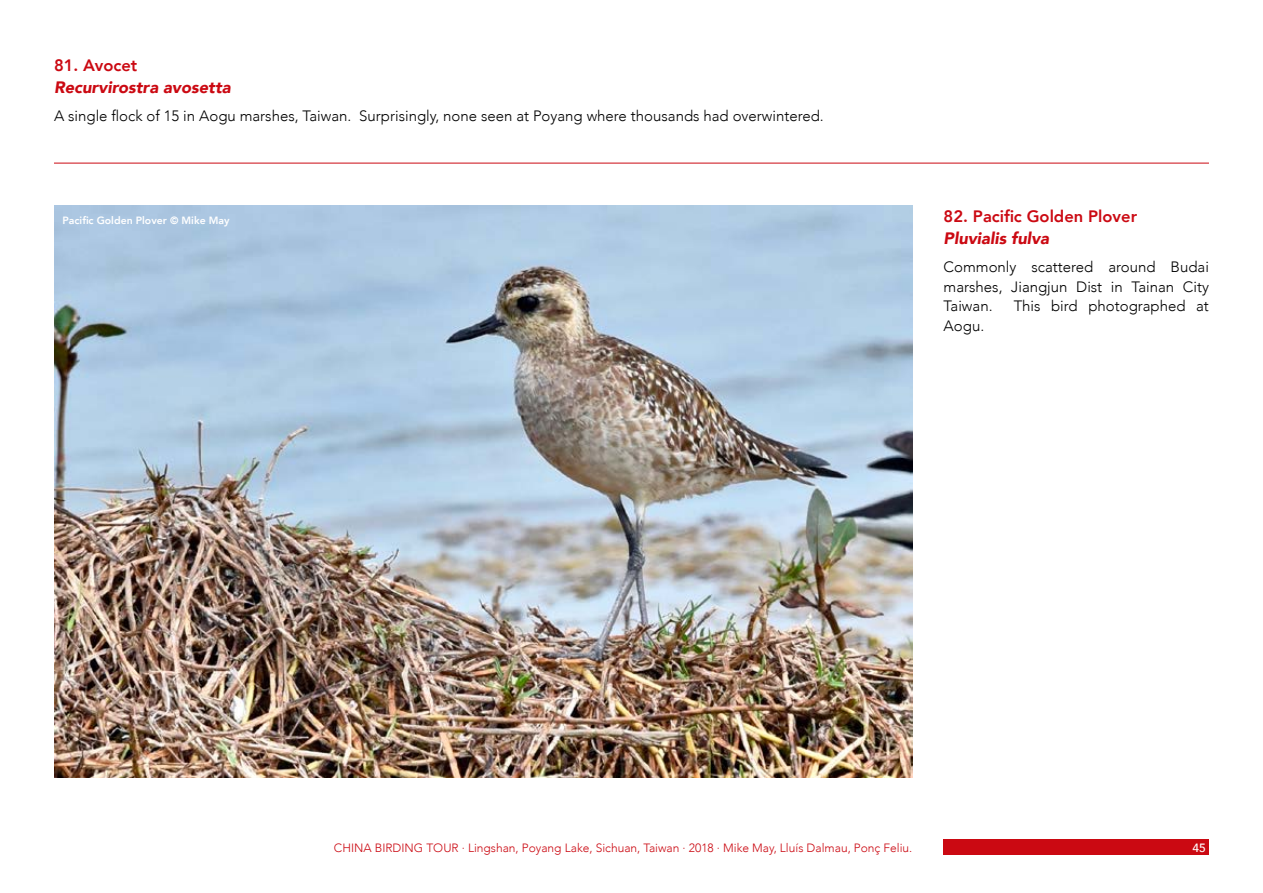
<style>
.page{position:relative;width:1263px;height:893px;background:#fff}
.page>*{position:absolute;margin:0;border:0;box-sizing:border-box;transform-origin:0 0}
.t1{font:italic 900 16.5px "Avenir";color:#cb0912}
.t2{font:800 16.5px "Avenir";color:#cb0912}
.t3{font:300 15px/19.5px "Avenir";color:#000;text-align:justify}
.t4{font:300 12px "Avenir";color:#cb0912}
.t5{font:500 12px "Avenir";color:#fff}
.t6{font:800 10.5px "Avenir";color:#fff}
</style>
<div class="page">
<div style="left:944px;top:839px;width:265px;height:16px;background:#cb0912"></div>
<hr style="left:54px;top:163px;width:1155px;height:1px;background:#cb0912">
<img style="left:54px;top:205px;width:858px;height:572px">
<p class="t2" style="left:54px;top:52px;width:85px">81. Avocet</p>
<p class="t1" style="left:54px;top:74px;width:178px">Recurvirostra avosetta</p>
<p class="t3" style="left:54px;top:106px;width:771px">A single flock of 15 in Aogu marshes, Taiwan. Surprisingly, none seen at Poyang where thousands had overwintered.</p>
<p class="t6" style="left:63px;top:213px;width:169px">Pacific Golden Plover © Mike May</p>
<p class="t2" style="left:944px;top:203px;width:195px">82. Pacific Golden Plover</p>
<p class="t1" style="left:944px;top:225px;width:107px">Pluvialis fulva</p>
<p class="t3" style="left:944px;top:257px;width:267px">Commonly scattered around Budai marshes, Jiangjun Dist in Tainan City Taiwan.</p>
<p class="t3" style="left:1014px;top:296px;width:197px">This bird photographed at</p>
<p class="t3" style="left:944px;top:316px;width:42px">Aogu.</p>
<p class="t4" style="left:334px;top:841px;width:580px">CHINA BIRDING TOUR · Lingshan, Poyang Lake, Sichuan, Taiwan · 2018 · Mike May, Lluís Dalmau, Ponç Feliu.</p>
<p class="t5" style="left:1192px;top:837px;width:15px">45</p>
</div>
